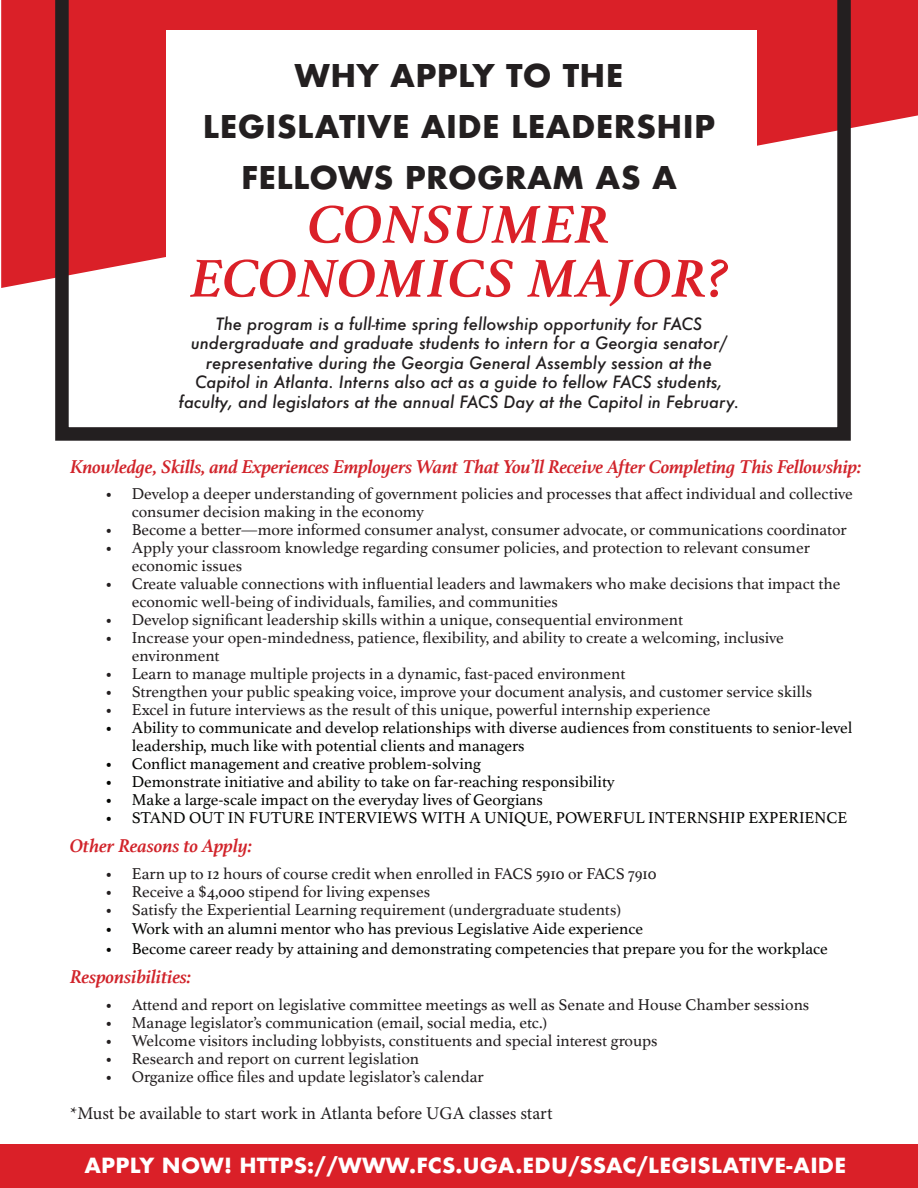
<style>
.page{position:relative;width:918px;height:1188px;background:#fff}
.page>*{position:absolute;margin:0;border:0;box-sizing:border-box;transform-origin:0 0}
.t1{font:italic 700 55.95px/54px "Athelas";letter-spacing:.01em;color:#da2028;text-align:center}
.t2{font:700 30.45px/51px "Futura";letter-spacing:.01em;color:#231f20;text-align:center}
.t3{font:700 20.4px "Futura";letter-spacing:.01em;color:#fff}
.t4{font:italic 700 19.5px "Athelas";letter-spacing:-.01em;color:#d1232a}
.t5{font:18px "Minion Pro";letter-spacing:-.005em;color:#231f20}
.t6{font:16.5px/18px "Athelas";color:#231f20}
.t7{font:16.5px/18px "Athelas";color:#040503}
.t8{font:italic 500 16.5px/19.5px "Futura";color:#231f20;text-align:center}
</style>
<div class="page">
<svg style="left:1px;top:0;width:917px;height:288px;fill:#da2028"></svg>
<svg style="left:55px;top:0;width:796px;height:441px"></svg>
<div style="left:0;top:1144px;width:918px;height:44px;background:#da2028"></div>
<h2 class="t2" style="left:203px;top:50px;width:514px">WHY APPLY TO THE<br>LEGISLATIVE AIDE LEADERSHIP<br>FELLOWS PROGRAM AS A</h2>
<h1 class="t1" style="left:190px;top:196px;width:539px">CONSUMER<br>ECONOMICS MAJOR?</h1>
<p class="t8" style="left:179px;top:314px;width:562px">The program is a full-time spring fellowship opportunity for FACS undergraduate and graduate students to intern for a Georgia senator/ representative during the Georgia General Assembly session at the Capitol in Atlanta. Interns also act as a guide to fellow FACS students, faculty, and legislators at the annual FACS Day at the Capitol in February.</p>
<p class="t4" style="left:70px;top:452px;width:793px">Knowledge, Skills, and Experiences Employers Want That You’ll Receive After Completing This Fellowship:</p>
<p class="t6" style="left:132px;top:484px;width:723px;text-indent:-27px">• Develop a deeper understanding of government policies and processes that affect individual and collective consumer decision making in the economy</p>
<p class="t6" style="left:105px;top:520px;width:744px">• Become a better—more informed consumer analyst, consumer advocate, or communications coordinator</p>
<p class="t6" style="left:132px;top:538px;width:680px;text-indent:-27px">• Apply your classroom knowledge regarding consumer policies, and protection to relevant consumer economic issues</p>
<p class="t6" style="left:132px;top:574px;width:710px;text-indent:-27px">• Create valuable connections with influential leaders and lawmakers who make decisions that impact the economic well-being of individuals, families, and communities</p>
<p class="t6" style="left:105px;top:610px;width:580px">• Develop significant leadership skills within a unique, consequential environment</p>
<p class="t6" style="left:132px;top:628px;width:654px;text-indent:-27px">• Increase your open-mindedness, patience, flexibility, and ability to create a welcoming, inclusive environment</p>
<p class="t6" style="left:105px;top:664px;width:522px">• Learn to manage multiple projects in a dynamic, fast-paced environment</p>
<p class="t6" style="left:105px;top:682px;width:709px">• Strengthen your public speaking voice, improve your document analysis, and customer service skills</p>
<p class="t6" style="left:105px;top:700px;width:607px">• Excel in future interviews as the result of this unique, powerful internship experience</p>
<p class="t7" style="left:132px;top:718px;width:722px;text-indent:-27px">• Ability to communicate and develop relationships with diverse audiences from constituents to senior-level leadership, much like with potential clients and managers</p>
<p class="t7" style="left:105px;top:754px;width:378px">• Conflict management and creative problem-solving</p>
<p class="t7" style="left:105px;top:772px;width:512px">• Demonstrate initiative and ability to take on far-reaching responsibility</p>
<p class="t7" style="left:105px;top:790px;width:440px">• Make a large-scale impact on the everyday lives of Georgians</p>
<p class="t7" style="left:105px;top:808px;width:744px">• STAND OUT IN FUTURE INTERVIEWS WITH A UNIQUE, POWERFUL INTERNSHIP EXPERIENCE</p>
<p class="t4" style="left:70px;top:830px;width:184px">Other Reasons to Apply:</p>
<p class="t6" style="left:105px;top:864px;width:554px">• Earn up to 12 hours of course credit when enrolled in FACS 5910 or FACS 7910</p>
<p class="t6" style="left:105px;top:882px;width:327px">• Receive a $4,000 stipend for living expenses</p>
<p class="t6" style="left:105px;top:900px;width:518px">• Satisfy the Experiential Learning requirement (undergraduate students)</p>
<p class="t7" style="left:105px;top:919px;width:540px">• Work with an alumni mentor who has previous Legislative Aide experience</p>
<p class="t7" style="left:105px;top:939px;width:725px">• Become career ready by attaining and demonstrating competencies that prepare you for the workplace</p>
<p class="t4" style="left:70px;top:961px;width:123px">Responsibilities:</p>
<p class="t6" style="left:105px;top:995px;width:706px">• Attend and report on legislative committee meetings as well as Senate and House Chamber sessions</p>
<p class="t6" style="left:105px;top:1013px;width:444px">• Manage legislator’s communication (email, social media, etc.)</p>
<p class="t6" style="left:105px;top:1031px;width:554px">• Welcome visitors including lobbyists, constituents and special interest groups</p>
<p class="t6" style="left:105px;top:1049px;width:316px">• Research and report on current legislation</p>
<p class="t6" style="left:105px;top:1067px;width:381px">• Organize office files and update legislator’s calendar</p>
<p class="t5" style="left:70px;top:1101px;width:484px">*Must be available to start work in Atlanta before UGA classes start</p>
<p class="t3" style="left:84px;top:1150px;width:763px">APPLY NOW! HTTPS://WWW.FCS.UGA.EDU/SSAC/LEGISLATIVE-AIDE</p>
</div>
